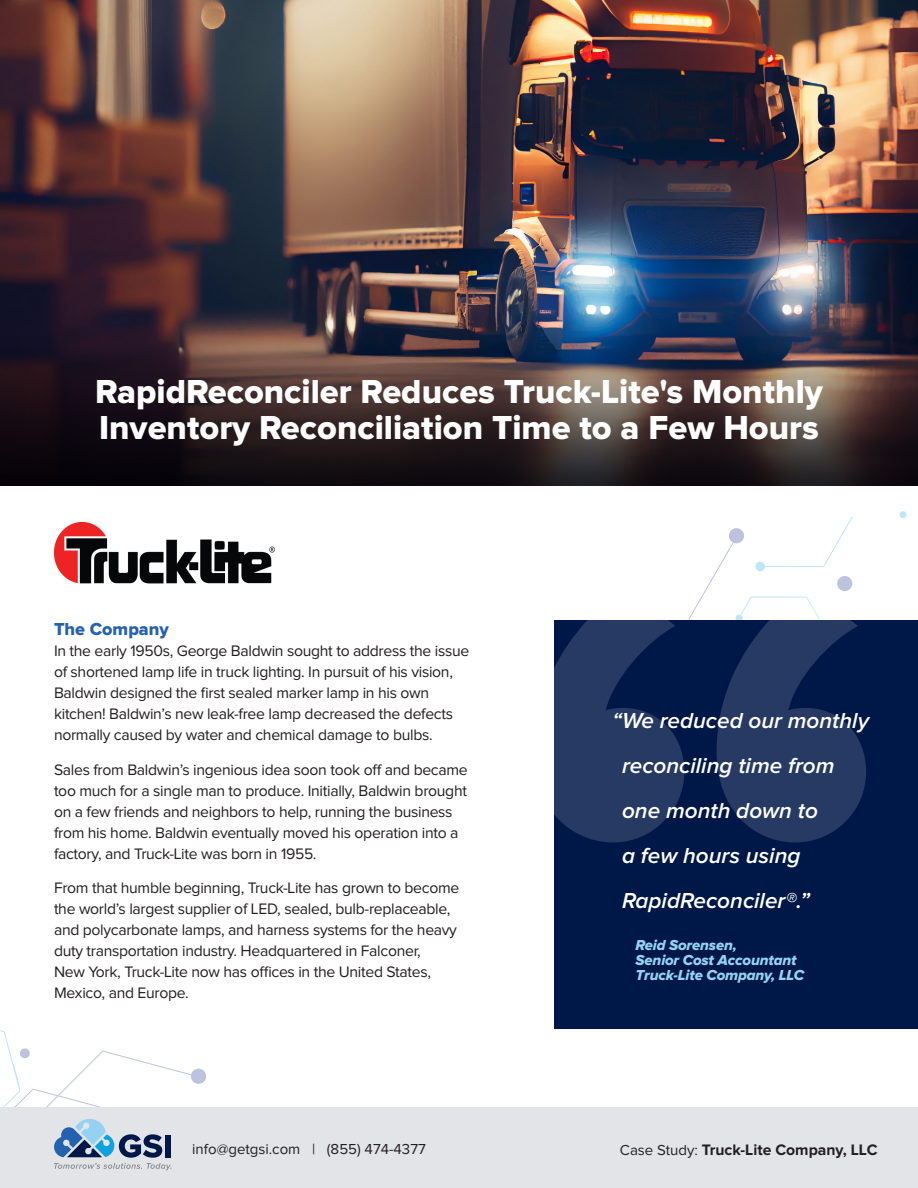
<style>
.page{position:relative;width:918px;height:1188px;background:#fff}
.page>*{position:absolute;margin:0;border:0;box-sizing:border-box;transform-origin:0 0}
.t1{font:34.5px/36px "Proxima Nova Extrabld";color:#fff}
.t2{font:italic 600 22.5px/45px "Proxima Nova";color:#fff}
.t3{font:18px "Proxima Nova Extrabld";color:#2461ae}
.t4{font:15.75px/21px "Proxima Nova";letter-spacing:-.02em;color:#231f20}
.t5{font:700 15.75px "Proxima Nova";color:#231f20}
.t6{font:15px/15px "Proxima Nova Extrabld It";letter-spacing:-.01em;color:#95d2f2}
.t7{font:15px "Proxima Nova";color:#231f20}
.s1{font-weight:400;font-size:15px}
</style>
<div class="page">
<svg style="left:899px;top:511px;width:8px;height:7px"></svg>
<svg style="left:707px;top:517px;width:146px;height:70px"></svg>
<div style="left:0;top:1107px;width:918px;height:81px;background:#e2e4e7"></div>
<svg style="left:0;top:1030px;width:206px;height:141px"></svg>
<img style="left:0;top:0;width:918px;height:486px">
<img style="left:54px;top:523px;width:220px;height:61px">
<div style="left:555px;top:621px;width:363px;height:408px;background:#001848"></div>
<svg style="left:554px;top:587px;width:312px;height:255px;fill:#263a63"></svg>
<p class="t1" style="left:95px;top:375px;width:729px">RapidReconciler Reduces Truck-Lite's Monthly<br>Inventory Reconciliation Time to a Few Hours</p>
<p class="t3" style="left:54px;top:621px;width:116px">The Company</p>
<p class="t4" style="left:54px;top:641px;width:417px">In the early 1950s, George Baldwin sought to address the issue of shortened lamp life in truck lighting. In pursuit of his vision, Baldwin designed the first sealed marker lamp in his own kitchen! Baldwin’s new leak-free lamp decreased the defects normally caused by water and chemical damage to bulbs.</p>
<p class="t4" style="left:54px;top:760px;width:415px">Sales from Baldwin’s ingenious idea soon took off and became too much for a single man to produce. Initially, Baldwin brought on a few friends and neighbors to help, running the business from his home. Baldwin eventually moved his operation into a factory, and Truck-Lite was born in 1955.</p>
<p class="t4" style="left:54px;top:878px;width:407px">From that humble beginning, Truck-Lite has grown to become the world’s largest supplier of LED, sealed, bulb-replaceable, and polycarbonate lamps, and harness systems for the heavy duty transportation industry. Headquartered in Falconer,<br>New York, Truck-Lite now has offices in the United States, Mexico, and Europe.</p>
<p class="t2" style="left:622px;top:699px;width:248px;text-indent:-10px">“We reduced our monthly reconciling time from one month down to<br>a few hours using<br>RapidReconciler®.”</p>
<p class="t6" style="left:636px;top:939px;width:170px">Reid Sorensen,<br>Senior Cost Accountant<br>Truck-Lite Company, LLC</p>
<p class="t7" style="left:192px;top:1142px;width:235px">info@getgsi.com | (855) 474-4377</p>
<p class="t5" style="left:620px;top:1140px;width:259px"><span class="s1">Case Study:</span> Truck-Lite Company, LLC</p>
</div>
